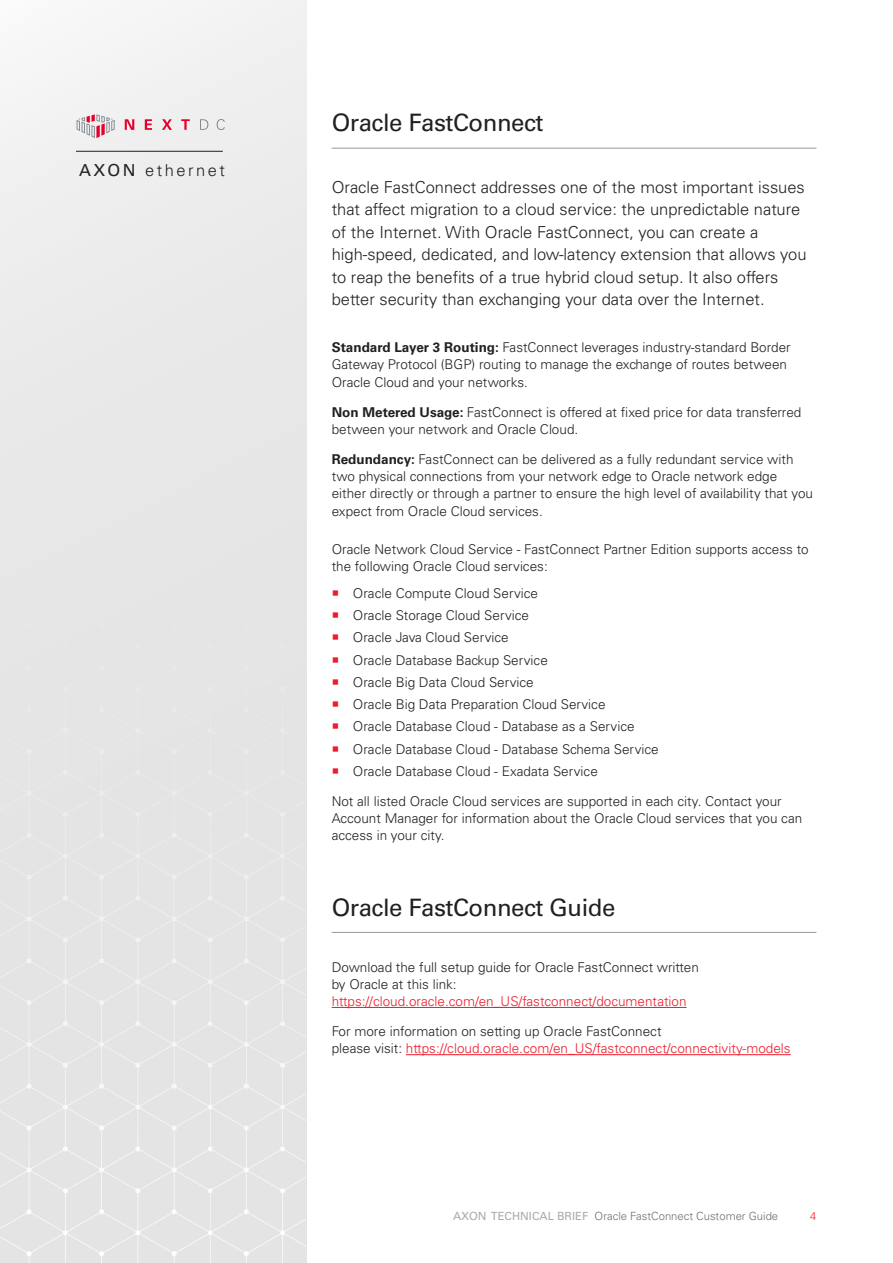
<style>
.page{position:relative;width:893px;height:1263px;background:#fff}
.page>*{position:absolute;margin:0;border:0;box-sizing:border-box;transform-origin:0 0}
.t1{font:24px "Univers LT Std";letter-spacing:-.02em;color:#231f20}
.t2{font:300 16.5px/22.5px "Univers LT Std";color:#231f20}
.t3{font:300 16.5px "Univers LT Std";letter-spacing:.15em;color:#231f20}
.t4{font:300 13.5px/17.2px "Univers LT Std";color:#231f20}
.t5{font:300 13.5px/17.2px "Univers LT Std";color:#ed1c2b}
.t6{font:300 11.25px "Univers LT Std";color:#6f6e6f}
.t7{font:300 11.25px "Univers LT Std";color:#ed1c2b}
.s1{font-weight:400}
.s2{font-weight:700}
.s3{color:#ed1c2b}
.s4{color:#231f20}
.s5{font-weight:400;color:#a5abaf}
</style>
<div class="page">
<div style="left:0;top:0;width:306px;height:1263px;background:#e7e7e7"></div>
<svg style="left:0;top:1045px;width:210px;height:218px"></svg>
<svg style="left:210px;top:1045px;width:96px;height:218px"></svg>
<hr style="left:76px;top:151px;width:147px;height:1px;background:#231f20">
<svg style="left:125px;top:119px;width:9px;height:11px"></svg>
<svg style="left:145px;top:119px;width:7px;height:11px"></svg>
<svg style="left:162px;top:119px;width:10px;height:11px"></svg>
<svg style="left:181px;top:119px;width:9px;height:11px"></svg>
<svg style="left:200px;top:119px;width:8px;height:11px"></svg>
<svg style="left:217px;top:119px;width:8px;height:11px"></svg>
<svg style="left:77px;top:114px;width:38px;height:24px"></svg>
<hr style="left:332px;top:148px;width:484px;height:1px;background:#939aa0">
<hr style="left:332px;top:932px;width:484px;height:1px;background:#939aa0">
<hr style="left:332px;top:1007px;width:355px;height:1px;background:#ed1c2b">
<hr style="left:406px;top:1054px;width:385px;height:1px;background:#ed1c2b">
<p class="t3" style="left:79px;top:160px;width:147px"><span class="s1">AXON</span> ethernet</p>
<h1 class="t1" style="left:332px;top:108px;width:213px">Oracle FastConnect</h1>
<p class="t2" style="left:332px;top:175px;width:476px">Oracle FastConnect addresses one of the most important issues that affect migration to a cloud service: the unpredictable nature of the Internet. With Oracle FastConnect, you can create a high‑speed, dedicated, and low-latency extension that allows you to reap the benefits of a true hybrid cloud setup. It also offers better security than exchanging your data over the Internet.</p>
<p class="t4" style="left:332px;top:339px;width:460px"><span class="s2">Standard Layer 3 Routing:</span> FastConnect leverages industry-standard Border<br>Gateway Protocol (BGP) routing to manage the exchange of routes between<br>Oracle Cloud and your networks.</p>
<p class="t4" style="left:332px;top:403px;width:471px"><span class="s2">Non Metered Usage:</span> FastConnect is offered at fixed price for data transferred between your network and Oracle Cloud.</p>
<p class="t4" style="left:332px;top:450px;width:483px"><span class="s2">Redundancy:</span> FastConnect can be delivered as a fully redundant service with two physical connections from your network edge to Oracle network edge either directly or through a partner to ensure the high level of availability that you expect from Oracle Cloud services.</p>
<p class="t4" style="left:332px;top:541px;width:478px">Oracle Network Cloud Service - FastConnect Partner Edition supports access to the following Oracle Cloud services:</p>
<p class="t4" style="left:332px;top:584px;width:208px"><span class="s3">○</span> Oracle Compute Cloud Service</p>
<p class="t4" style="left:332px;top:607px;width:199px"><span class="s3">○</span> Oracle Storage Cloud Service</p>
<p class="t4" style="left:332px;top:629px;width:179px"><span class="s3">○</span> Oracle Java Cloud Service</p>
<p class="t4" style="left:332px;top:651px;width:218px"><span class="s3">○</span> Oracle Database Backup Service</p>
<p class="t4" style="left:332px;top:673px;width:204px"><span class="s3">○</span> Oracle Big Data Cloud Service</p>
<p class="t4" style="left:332px;top:696px;width:275px"><span class="s3">○</span> Oracle Big Data Preparation Cloud Service</p>
<p class="t4" style="left:332px;top:718px;width:304px"><span class="s3">○</span> Oracle Database Cloud - Database as a Service</p>
<p class="t4" style="left:332px;top:740px;width:328px"><span class="s3">○</span> Oracle Database Cloud - Database Schema Service</p>
<p class="t4" style="left:332px;top:762px;width:268px"><span class="s3">○</span> Oracle Database Cloud - Exadata Service</p>
<p class="t4" style="left:332px;top:792px;width:472px">Not all listed Oracle Cloud services are supported in each city. Contact your<br>Account Manager for information about the Oracle Cloud services that you can access in your city.</p>
<h1 class="t1" style="left:332px;top:893px;width:285px">Oracle FastConnect Guide</h1>
<p class="t4" style="left:332px;top:958px;width:369px">Download the full setup guide for Oracle FastConnect written by Oracle at this link:</p>
<p class="t5" style="left:332px;top:993px;width:356px">https://cloud.oracle.com/en_US/fastconnect/documentation</p>
<p class="t5" style="left:332px;top:1023px;width:460px"><span class="s4">For more information on setting up Oracle FastConnect<br>please visit:</span> https://cloud.oracle.com/en_US/fastconnect/connectivity-models</p>
<p class="t6" style="left:453px;top:1209px;width:327px"><span class="s5">AXON TECHNICAL BRIEF</span> Oracle FastConnect Customer Guide</p>
<p class="t7" style="left:810px;top:1209px;width:8px">4</p>
</div>
